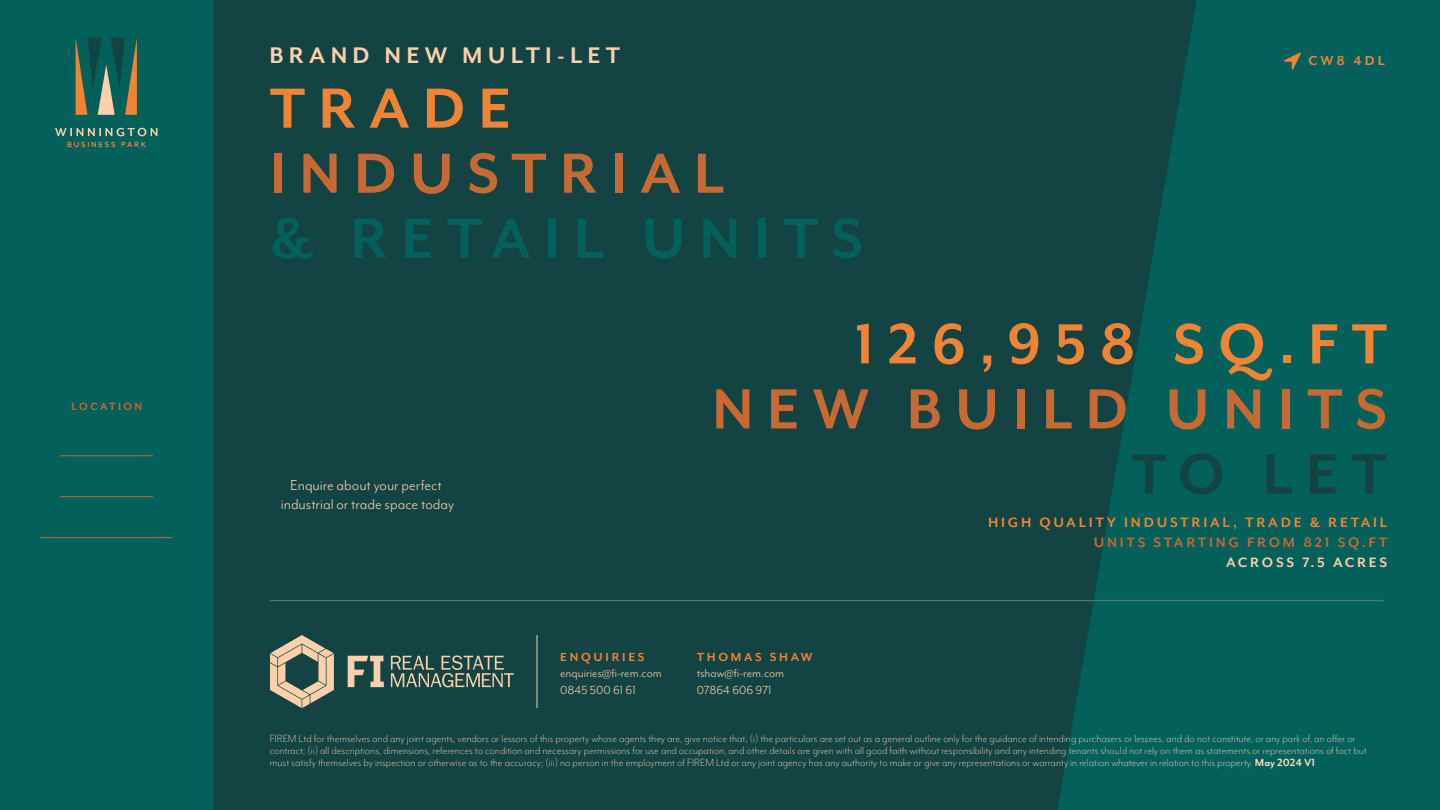
<style>
.page{position:relative;width:1440px;height:810px;background:#fff}
.page>*{position:absolute;margin:0;border:0;box-sizing:border-box;transform-origin:0 0}
.t1{font:700 65.1px/105.6px "Mr Eaves Mod OT";letter-spacing:.2em;color:#03605a}
.t2{font:700 65.1px "Mr Eaves Mod OT";letter-spacing:.2em;color:#c76932}
.t3{font:700 65.1px "Mr Eaves Mod OT";letter-spacing:.2em;color:#f08435}
.t4{font:700 65.1px "Mr Eaves Mod OT";color:#134342}
.t5{font:700 26.03px "Mr Eaves Mod OT";letter-spacing:.2em;color:#fbd0aa}
.t6{font:16.5px/19.5px "Mr Eaves Mod OT";color:#fbd0aa;text-align:center}
.t7{font:700 15.6px "Mr Eaves Mod OT";letter-spacing:.175em;color:#f08435}
.t8{font:700 15.6px "Mr Eaves Mod OT";letter-spacing:.175em;color:#c76932}
.t9{font:700 15.6px "Mr Eaves Mod OT";letter-spacing:.175em;color:#fbd0aa}
.t10{font:700 15px "Mr Eaves Mod OT";letter-spacing:.2em;color:#f08435}
.t11{font:13.5px/16.5px "Mr Eaves Mod OT";color:#fbd0aa}
.t12{font:700 13.5px "Mr Eaves Mod OT";letter-spacing:.2em;color:#f08435}
.t13{font:300 12px/12px "Mr Eaves Mod OT";color:#fddfc4}
.t14{font:700 12px "Mr Eaves Mod OT";letter-spacing:.2em;color:#c76932}
.s1{color:#f08435}
.s2{font-family:"Mr Eaves San OT";color:#f08435}
.s3{font-weight:700}
</style>
<div class="page">
<div style="left:0;top:0;width:214px;height:810px;background:#03605a"></div>
<svg style="left:76px;top:38px;width:61px;height:77px;background:#486c56"></svg>
<svg style="left:55px;top:128px;width:103px;height:8px"></svg>
<svg style="left:68px;top:142px;width:78px;height:5px"></svg>
<div style="left:214px;top:0;width:1226px;height:810px;background:#134342"></div>
<svg style="left:1058px;top:0;width:382px;height:810px;fill:#03605a"></svg>
<hr style="left:270px;top:600px;width:1114px;height:1px;background:#467874">
<svg style="left:1284px;top:52px;width:17px;height:17px"></svg>
<hr style="left:60px;top:455px;width:93px;height:1px;background:#c76932">
<hr style="left:60px;top:496px;width:93px;height:1px;background:#c76932">
<hr style="left:40px;top:537px;width:132px;height:1px;background:#c76932">
<hr style="left:537px;top:635px;width:1px;height:73px;background:#fbd0aa">
<svg style="left:391px;top:655px;width:123px;height:32px"></svg>
<svg style="left:348px;top:656px;width:36px;height:31px"></svg>
<svg style="left:270px;top:635px;width:64px;height:73px"></svg>
<p class="t14" style="left:71px;top:400px;width:72px">LOCATION</p>
<h2 class="t5" style="left:270px;top:40px;width:352px">BRAND NEW MULTI-LET</h2>
<h1 class="t3" style="left:270px;top:71px;width:243px">TRADE</h1>
<h1 class="t2" style="left:270px;top:136px;width:456px">INDUSTRIAL</h1>
<h1 class="t1" style="left:855px;top:185px;width:534px;text-indent:-585px">&amp; RETAIL UNITS<br><span class="s1">126,958 S</span><span class="s2">Q</span><span class="s1">.FT</span></h1>
<h1 class="t2" style="left:712px;top:372px;width:677px">NEW BUILD UNITS</h1>
<h1 class="t4" style="left:1131px;top:437px;width:258px">TO LET</h1>
<h3 class="t7" style="left:988px;top:514px;width:401px">HIGH QUALITY INDUSTRIAL, TRADE &amp; RETAIL</h3>
<h3 class="t8" style="left:1094px;top:534px;width:295px">UNITS STARTING FROM 821 SQ.FT</h3>
<h3 class="t9" style="left:1226px;top:553px;width:163px">ACROSS 7.5 ACRES</h3>
<p class="t10" style="left:1308px;top:53px;width:78px">CW8 4DL</p>
<h3 class="t6" style="left:281px;top:475px;width:175px">Enquire about your perfect industrial or trade space today</h3>
<p class="t12" style="left:560px;top:649px;width:86px">ENQUIRIES</p>
<p class="t11" style="left:560px;top:665px;width:103px">enquiries@fi-rem.com<br>0845 500 61 61</p>
<p class="t12" style="left:697px;top:649px;width:117px">THOMAS SHAW</p>
<p class="t11" style="left:697px;top:665px;width:89px">tshaw@fi-rem.com<br>07864 606 971</p>
<p class="t13" style="left:270px;top:732px;width:1098px">FIREM Ltd for themselves and any joint agents, vendors or lessors of this property whose agents they are, give notice that, (i) the particulars are set out as a general outline only for the guidance of intending purchasers or lessees, and do not constitute, or any park of, an offer or contract; (ii) all descriptions, dimensions, references to condition and necessary permissions for use and occupation, and other details are given with all good faith without responsibility and any intending tenants should not rely on them as statements or representations of fact but must satisfy themselves by inspection or otherwise as to the accuracy; (iii) no person in the employment of FIREM Ltd or any joint agency has any authority to make or give any representations or warranty in relation whatever in relation to this property. <span class="s3">May 2024 V1</span></p>
</div>
